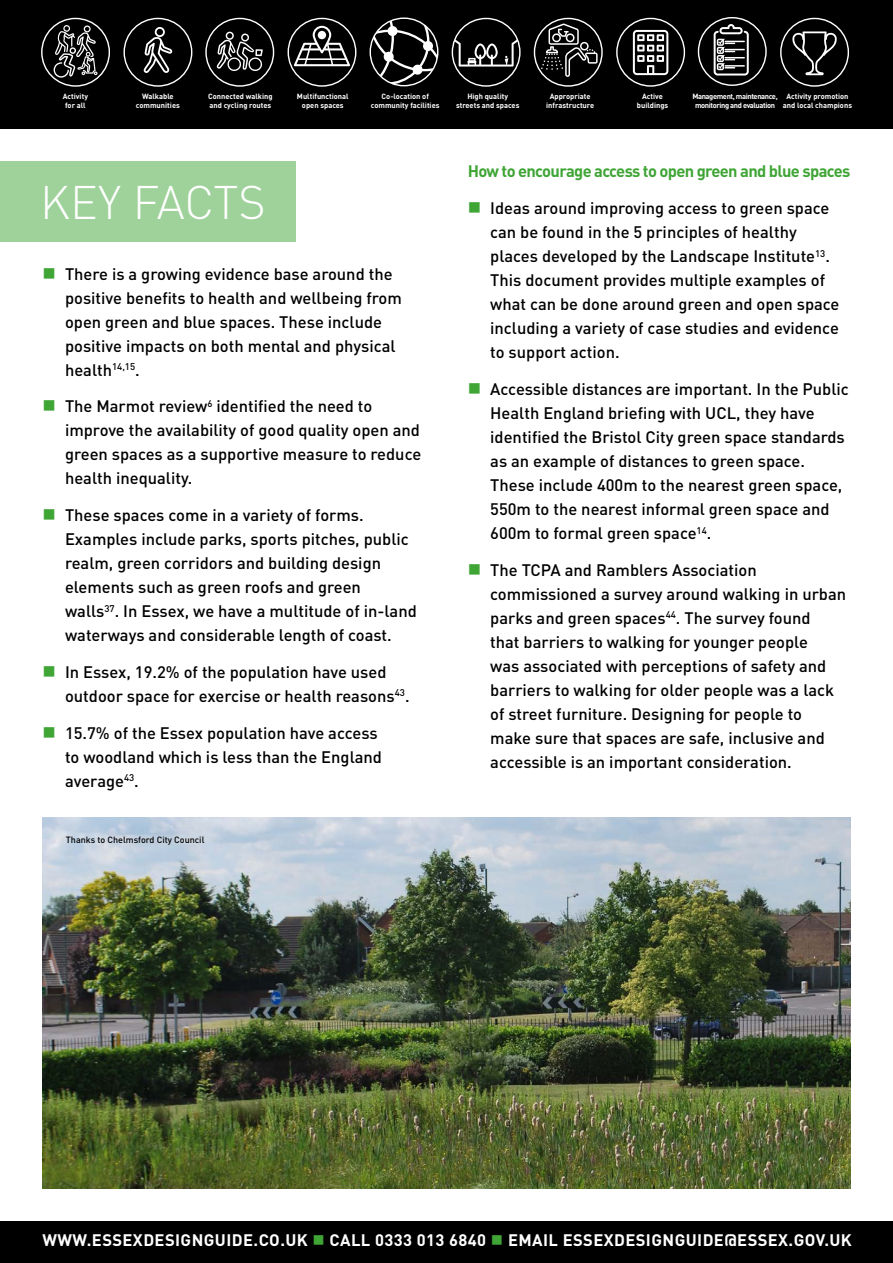
<style>
.page{position:relative;width:893px;height:1263px;background:#fff}
.page>*{position:absolute;margin:0;border:0;box-sizing:border-box;transform-origin:0 0}
.t1{font:300 46.5px "DIN";letter-spacing:-.005em;color:#fff}
.t2{font:500 16.5px/24px "DIN";color:#000}
.t3{font:700 16.5px "DIN";letter-spacing:.025em;color:#fff}
.t4{font:700 16.5px "DIN";letter-spacing:-.04em;color:#3fa535}
.t5{font:500 9px "DIN";color:#000}
.t6{font:700 7.5px/9px "DIN";color:#fff;text-align:center}
.t7{font:700 7.5px/9px "DIN";letter-spacing:-.05em;color:#fff;text-align:center}
.s1{color:#3fa535}
</style>
<div class="page">
<div style="left:0;top:162px;width:296px;height:80px;background:#9fd29a"></div>
<div style="left:0;top:0;width:893px;height:129px;background:#000"></div>
<div style="left:41px;top:18px;width:69px;height:69px;border:1px solid #fff;border-radius:50%"></div>
<svg style="left:54px;top:25px;width:44px;height:53px"></svg>
<div style="left:123px;top:18px;width:69px;height:69px;border:1px solid #fff;border-radius:50%"></div>
<svg style="left:144px;top:27px;width:29px;height:46px"></svg>
<div style="left:205px;top:18px;width:69px;height:69px;border:1px solid #fff;border-radius:50%"></div>
<svg style="left:217px;top:32px;width:46px;height:39px"></svg>
<div style="left:288px;top:18px;width:68px;height:69px;border:1px solid #fff;border-radius:50%"></div>
<svg style="left:294px;top:26px;width:56px;height:40px"></svg>
<div style="left:318px;top:31px;width:8px;height:8px;background:#fff;border-radius:50%"></div>
<svg style="left:370px;top:19px;width:68px;height:66px"></svg>
<div style="left:370px;top:17px;width:68px;height:69px;border:1px solid #fff;border-radius:50%"></div>
<svg style="left:451px;top:17px;width:152px;height:70px"></svg>
<div style="left:616px;top:18px;width:69px;height:69px;border:1px solid #fff;border-radius:50%"></div>
<svg style="left:633px;top:30px;width:35px;height:45px"></svg>
<div style="left:698px;top:17px;width:69px;height:69px;border:1px solid #fff;border-radius:50%"></div>
<svg style="left:714px;top:24px;width:35px;height:52px"></svg>
<div style="left:780px;top:18px;width:69px;height:69px;border:1px solid #fff;border-radius:50%"></div>
<svg style="left:792px;top:31px;width:45px;height:44px"></svg>
<div style="left:0;top:1221px;width:893px;height:42px;background:#000"></div>
<img style="left:43px;top:818px;width:807px;height:370px">
<p class="t6" style="left:63px;top:91px;width:27px">Activity for all</p>
<p class="t6" style="left:297px;top:91px;width:53px">Multifunctional open spaces</p>
<p class="t6" style="left:136px;top:91px;width:45px">Walkable communities</p>
<p class="t6" style="left:371px;top:91px;width:70px">Co-location of community facilities</p>
<p class="t6" style="left:208px;top:91px;width:66px;text-align:left">Connected walking and cycling routes</p>
<p class="t6" style="left:456px;top:91px;width:65px">High quality streets and spaces</p>
<p class="t6" style="left:546px;top:91px;width:50px">Appropriate infrastructure</p>
<p class="t6" style="left:637px;top:91px;width:33px">Active buildings</p>
<p class="t7" style="left:692px;top:91px;width:87px">Management, maintenance, monitoring and evaluation</p>
<p class="t6" style="left:783px;top:91px;width:71px">Activity promotion and local champions</p>
<h1 class="t1" style="left:40px;top:173px;width:227px">KEY FACTS</h1>
<p class="t2" style="left:65px;top:261px;width:338px;text-indent:-22px"><span class="s1">■</span> There is a growing evidence base around the positive benefits to health and wellbeing from open green and blue spaces. These include positive impacts on both mental and physical health<sup>14,15</sup>.</p>
<p class="t2" style="left:65px;top:394px;width:358px;text-indent:-23px"><span class="s1">■</span> The Marmot review<sup>6</sup> identified the need to improve the availability of good quality open and green spaces as a supportive measure to reduce health inequality.</p>
<p class="t2" style="left:65px;top:503px;width:353px;text-indent:-22px"><span class="s1">■</span> These spaces come in a variety of forms.<br>Examples include parks, sports pitches, public realm, green corridors and building design elements such as green roofs and green walls<sup>37</sup>. In Essex, we have a multitude of in-land waterways and considerable length of coast.</p>
<p class="t2" style="left:65px;top:659px;width:346px;text-indent:-22px"><span class="s1">■</span> In Essex, 19.2% of the population have used outdoor space for exercise or health reasons<sup>43</sup>.</p>
<p class="t2" style="left:65px;top:720px;width:319px;text-indent:-22px"><span class="s1">■</span> 15.7% of the Essex population have access to woodland which is less than the England average<sup>43</sup>.</p>
<p class="t5" style="left:66px;top:834px;width:140px">Thanks to Chelmsford City Council</p>
<p class="t4" style="left:468px;top:161px;width:384px">How to encourage access to open green and blue spaces</p>
<p class="t2" style="left:490px;top:196px;width:351px;text-indent:-22px"><span class="s1">■</span> Ideas around improving access to green space can be found in the 5 principles of healthy places developed by the Landscape Institute<sup>13</sup>.<br>This document provides multiple examples of what can be done around green and open space including a variety of case studies and evidence to support action.</p>
<p class="t2" style="left:490px;top:376px;width:360px;text-indent:-22px"><span class="s1">■</span> Accessible distances are important. In the Public Health England briefing with UCL, they have identified the Bristol City green space standards as an example of distances to green space.<br>These include 400m to the nearest green space, 550m to the nearest informal green space and 600m to formal green space<sup>14</sup>.</p>
<p class="t2" style="left:490px;top:557px;width:357px;text-indent:-22px"><span class="s1">■</span> The TCPA and Ramblers Association commissioned a survey around walking in urban parks and green spaces<sup>44</sup>. The survey found<br>that barriers to walking for younger people<br>was associated with perceptions of safety and barriers to walking for older people was a lack of street furniture. Designing for people to make sure that spaces are safe, inclusive and accessible is an important consideration.</p>
<p class="t3" style="left:43px;top:1229px;width:811px">WWW.ESSEXDESIGNGUIDE.CO.UK <span class="s1">■</span> CALL 0333 013 6840 <span class="s1">■</span> EMAIL ESSEXDESIGNGUIDE@ESSEX.GOV.UK</p>
</div>
